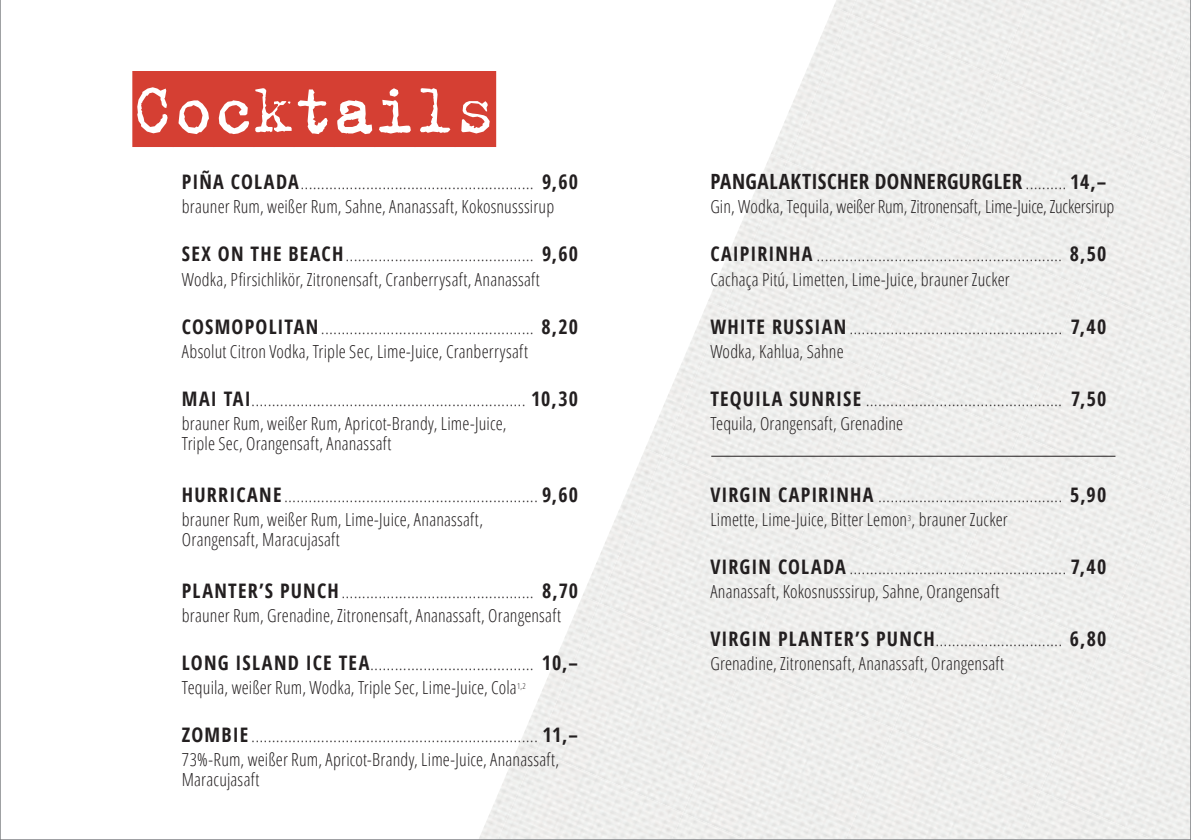
<style>
.page{position:relative;width:1191px;height:840px;background:#fff}
.page>*{position:absolute;margin:0;border:0;box-sizing:border-box;transform-origin:0 0}
.t1{font:76px "Trixie Cameo";letter-spacing:-.02em;color:#d53f33}
.Bezeichnung_Getränke{font:700 condensed 21px "Open Sans";letter-spacing:.02em;color:#231f20}
.Beschreibung{font:300 condensed 18px/20px "Open Sans";letter-spacing:.01em;color:#231f20}
.Beschreibung-2{font:300 condensed 18px "Open Sans";letter-spacing:-.01em;color:#231f20}
.Bezeichnung_Getränke-2{font:300 condensed 16px "Open Sans";color:#231f20}
.s1{font-weight:700;font-size:20px}
.s2{font-weight:300;font-size:16px}
.s3{font-size:20px}
</style>
<div class="page">
<img style="left:1040px;top:790px;width:144px;height:47px">
<img style="left:1018px;top:433px;width:147px;height:210px">
<img style="left:956px;top:580px;width:147px;height:210px">
<img style="left:893px;top:727px;width:147px;height:110px">
<img style="left:934px;top:223px;width:147px;height:210px">
<img style="left:871px;top:370px;width:147px;height:210px">
<img style="left:808px;top:518px;width:148px;height:209px">
<img style="left:746px;top:665px;width:147px;height:172px">
<img style="left:683px;top:812px;width:136px;height:25px">
<div style="left:865px;top:2px;width:170px;height:74px;background:#eeeeec"></div>
<img style="left:850px;top:14px;width:147px;height:209px">
<img style="left:787px;top:161px;width:147px;height:209px">
<img style="left:724px;top:308px;width:147px;height:210px">
<img style="left:661px;top:455px;width:147px;height:210px">
<img style="left:599px;top:602px;width:147px;height:210px">
<img style="left:536px;top:749px;width:147px;height:88px">
<hr style="left:711px;top:455px;width:404px;height:1px;background:#231f20">
<p class="t1" style="left:132px;top:68px;width:365px">COCKTAILS</p>
<p class="Bezeichnung_Getränke-2" style="left:182px;top:173px;width:397px"><span class="s1">PIÑA COLADA</span>......................................................... <span class="s1">9,60</span></p>
<p class="Beschreibung" style="left:182px;top:196px;width:374px">brauner Rum, weißer Rum, Sahne, Ananassaft, Kokosnusssirup</p>
<p class="Bezeichnung_Getränke-2" style="left:182px;top:245px;width:397px"><span class="s1">SEX ON THE BEACH</span>.............................................. <span class="s1">9,60</span></p>
<p class="Beschreibung" style="left:182px;top:268px;width:359px">Wodka, Pfirsichlikör, Zitronensaft, Cranberrysaft, Ananassaft</p>
<p class="Bezeichnung_Getränke-2" style="left:182px;top:317px;width:398px"><span class="s1">COSMOPOLITAN</span>.................................................... <span class="s1">8,20</span></p>
<p class="Beschreibung" style="left:182px;top:340px;width:347px">Absolut Citron Vodka, Triple Sec, Lime-Juice, Cranberrysaft</p>
<p class="Bezeichnung_Getränke-2" style="left:182px;top:389px;width:398px"><span class="s1">MAI TAI</span>................................................................... <span class="s1">10,30</span></p>
<p class="Beschreibung" style="left:182px;top:412px;width:326px">brauner Rum, weißer Rum, Apricot-Brandy, Lime-Juice,<br>Triple Sec, Orangensaft, Ananassaft</p>
<p class="Bezeichnung_Getränke-2" style="left:182px;top:485px;width:397px"><span class="s1">HURRICANE</span> .............................................................. <span class="s1">9,60</span></p>
<p class="Beschreibung" style="left:182px;top:508px;width:302px">brauner Rum, weißer Rum, Lime-Juice, Ananassaft,<br>Orangensaft, Maracujasaft</p>
<p class="Bezeichnung_Getränke-2" style="left:182px;top:581px;width:398px"><span class="s1">PLANTER’S PUNCH</span> ............................................... <span class="s1">8,70</span></p>
<p class="Beschreibung" style="left:182px;top:604px;width:380px">brauner Rum, Grenadine, Zitronensaft, Ananassaft, Orangensaft</p>
<p class="Bezeichnung_Getränke-2" style="left:182px;top:653px;width:397px"><span class="s1">LONG ISLAND ICE TEA</span>........................................ <span class="s1">10,–</span></p>
<p class="Beschreibung" style="left:182px;top:676px;width:345px">Tequila, weißer Rum, Wodka, Triple Sec, Lime-Juice, Cola<sup>1,2</sup></p>
<p class="Bezeichnung_Getränke-2" style="left:182px;top:725px;width:397px"><span class="s1">ZOMBIE</span> ...................................................................... <span class="s1">11,–</span></p>
<p class="Beschreibung" style="left:182px;top:748px;width:379px">73%-Rum, weißer Rum, Apricot-Brandy, Lime-Juice, Ananassaft,<br>Maracujasaft</p>
<p class="Bezeichnung_Getränke" style="left:710px;top:167px;width:397px">PANGALAKTISCHER DONNERGURGLER <span class="s2">..........</span> <span class="s3">14,–</span></p>
<p class="Beschreibung-2" style="left:710px;top:194px;width:405px">Gin, Wodka, Tequila, weißer Rum, Zitronensaft, Lime-Juice, Zuckersirup</p>
<p class="Bezeichnung_Getränke-2" style="left:710px;top:245px;width:397px"><span class="s1">CAIPIRINHA</span> ............................................................ <span class="s1">8,50</span></p>
<p class="Beschreibung" style="left:710px;top:268px;width:301px">Cachaça Pitú, Limetten, Lime-Juice, brauner Zucker</p>
<p class="Bezeichnung_Getränke-2" style="left:710px;top:317px;width:397px"><span class="s1">WHITE RUSSIAN</span> .................................................... <span class="s1">7,40</span></p>
<p class="Beschreibung" style="left:710px;top:340px;width:135px">Wodka, Kahlua, Sahne</p>
<p class="Bezeichnung_Getränke-2" style="left:710px;top:389px;width:398px"><span class="s1">TEQUILA SUNRISE</span> ................................................ <span class="s1">7,50</span></p>
<p class="Beschreibung" style="left:710px;top:412px;width:194px">Tequila, Orangensaft, Grenadine</p>
<p class="Bezeichnung_Getränke-2" style="left:710px;top:485px;width:397px"><span class="s1">VIRGIN CAPIRINHA</span> ............................................. <span class="s1">5,90</span></p>
<p class="Beschreibung" style="left:710px;top:508px;width:299px">Limette, Lime-Juice, Bitter Lemon<sup>3</sup>, brauner Zucker</p>
<p class="Bezeichnung_Getränke-2" style="left:710px;top:557px;width:398px"><span class="s1">VIRGIN COLADA</span> ..................................................... <span class="s1">7,40</span></p>
<p class="Beschreibung" style="left:710px;top:580px;width:290px">Ananassaft, Kokosnusssirup, Sahne, Orangensaft</p>
<p class="Bezeichnung_Getränke-2" style="left:710px;top:629px;width:397px"><span class="s1">VIRGIN PLANTER’S PUNCH</span>............................... <span class="s1">6,80</span></p>
<p class="Beschreibung" style="left:710px;top:652px;width:295px">Grenadine, Zitronensaft, Ananassaft, Orangensaft</p>
</div>
